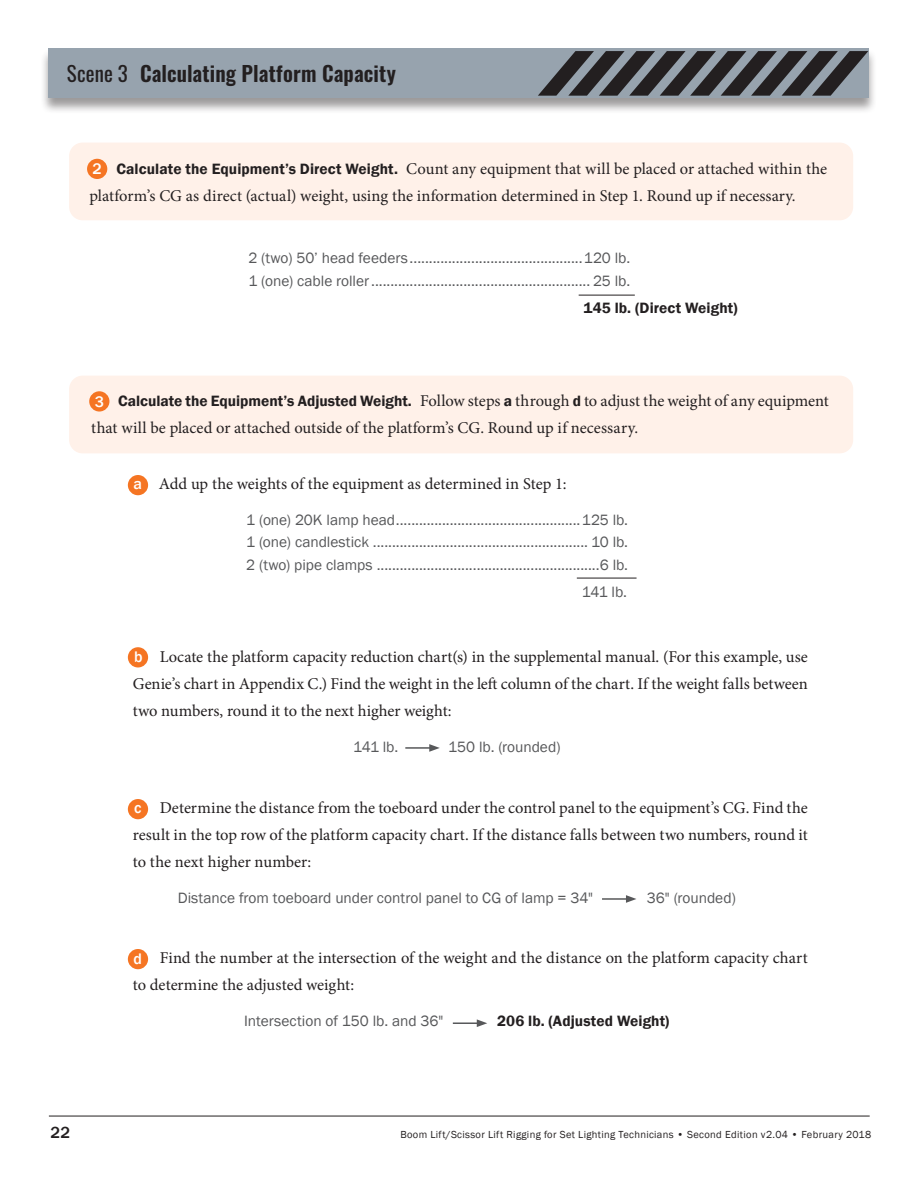
<style>
.page{position:relative;width:918px;height:1188px;background:#fff}
.page>*{position:absolute;margin:0;border:0;box-sizing:border-box;transform-origin:0 0}
.t1{font:600 21px "Oswald";letter-spacing:.005em;color:#231f20}
.indented_number_body{font:16.5px/27px "Minion Pro";color:#231f20}
.t2{font:500 16.5px "Franklin Gothic";color:#231f20}
.t3{font:500 15.75px "Franklin Gothic";color:#fff}
.boxed_text{font:15.3px "Franklin Gothic";color:#57585a}
.boxed_text-2{font:600 15.3px "Franklin Gothic";letter-spacing:.005em;color:#231f20}
.t4{font:10.5px "Franklin Gothic";letter-spacing:.03em;color:#231f20}
.s1{font-weight:400}
.s2{font-family:"Franklin Gothic";font-weight:600;font-size:15.3px}
</style>
<div class="page">
<div style="left:40px;top:48px;width:838px;height:66px;background:#231f20;opacity:.45"></div>
<div style="left:49px;top:49px;width:820px;height:49px;background:#97a3ae"></div>
<svg style="left:538px;top:51px;width:330px;height:45px"></svg>
<hr style="left:49px;top:1116px;width:821px;height:1px;background:#231f20">
<div style="left:69px;top:143px;width:784px;height:77px;background:#fff1e9;border-radius:13px"></div>
<div style="left:69px;top:376px;width:784px;height:77px;background:#fff1e9;border-radius:13px"></div>
<hr style="left:405px;top:747px;width:27px;height:2px;background:#57585a">
<svg style="left:429px;top:744px;width:11px;height:8px"></svg>
<hr style="left:453px;top:1022px;width:26px;height:2px;background:#57585a">
<svg style="left:477px;top:1019px;width:10px;height:8px"></svg>
<hr style="left:579px;top:295px;width:56px;height:1px;background:#231f20">
<hr style="left:577px;top:578px;width:60px;height:1px;background:#231f20">
<hr style="left:602px;top:898px;width:26px;height:2px;background:#57585a">
<svg style="left:626px;top:895px;width:10px;height:8px"></svg>
<div style="left:128px;top:647px;width:20px;height:20px;background:#f57523;border-radius:50%"></div>
<div style="left:128px;top:949px;width:20px;height:20px;background:#f57523;border-radius:50%"></div>
<div style="left:128px;top:799px;width:20px;height:20px;background:#f57523;border-radius:50%"></div>
<div style="left:128px;top:475px;width:20px;height:20px;background:#f57523;border-radius:50%"></div>
<div style="left:89px;top:391px;width:20px;height:21px;background:#f57523;border-radius:50%"></div>
<div style="left:87px;top:159px;width:20px;height:20px;background:#f57523;border-radius:50%"></div>
<p class="t1" style="left:67px;top:62px;width:331px"><span class="s1">Scene 3</span> Calculating Platform Capacity</p>
<p class="indented_number_body" style="left:89px;top:155px;width:739px"><span class="s2">2. Calculate the Equipment’s Direct Weight.</span> Count any equipment that will be placed or attached within the platform’s CG as direct (actual) weight, using the information determined in Step 1. Round up if necessary.</p>
<p class="t3" style="left:93px;top:159px;width:11px">2</p>
<p class="boxed_text" style="left:248px;top:249px;width:383px">2 (two) 50’ head feeders.............................................120 lb.</p>
<p class="boxed_text" style="left:248px;top:271px;width:383px">1 (one) cable roller......................................................... 25 lb.</p>
<p class="boxed_text-2" style="left:583px;top:298px;width:156px">145 lb. (Direct Weight)</p>
<p class="indented_number_body" style="left:91px;top:387px;width:739px"><span class="s2">3. Calculate the Equipment’s Adjusted Weight.</span> Follow steps <span class="s2">a</span> through <span class="s2">d</span> to adjust the weight of any equipment that will be placed or attached outside of the platform’s CG. Round up if necessary.</p>
<p class="t3" style="left:95px;top:392px;width:11px">3</p>
<p class="indented_number_body" style="left:132px;top:471px;width:436px">a. Add up the weights of the equipment as determined in Step 1:</p>
<p class="t3" style="left:133px;top:474px;width:10px">a</p>
<p class="boxed_text" style="left:246px;top:510px;width:383px">1 (one) 20K lamp head................................................125 lb.</p>
<p class="boxed_text" style="left:246px;top:533px;width:383px">1 (one) candlestick ........................................................ 10 lb.</p>
<p class="boxed_text" style="left:246px;top:555px;width:383px">2 (two) pipe clamps ..........................................................6 lb.</p>
<p class="boxed_text" style="left:582px;top:582px;width:47px">141 lb.</p>
<p class="indented_number_body" style="left:133px;top:643px;width:677px;text-align:justify">b. Locate the platform capacity reduction chart(s) in the supplemental manual. (For this example, use Genie’s chart in Appendix C.) Find the weight in the left column of the chart. If the weight falls between two numbers, round it to the next higher weight:</p>
<p class="boxed_text" style="left:353px;top:737px;width:47px">141 lb.</p>
<p class="boxed_text" style="left:448px;top:737px;width:114px">150 lb. (rounded)</p>
<p class="t3" style="left:134px;top:647px;width:10px">b</p>
<p class="indented_number_body" style="left:133px;top:794px;width:676px;text-align:justify">c. Determine the distance from the toeboard under the control panel to the equipment’s CG. Find the result in the top row of the platform capacity chart. If the distance falls between two numbers, round it to the next higher number:</p>
<p class="boxed_text" style="left:178px;top:888px;width:417px">Distance from toeboard under control panel to CG of lamp = 34"</p>
<p class="boxed_text" style="left:647px;top:888px;width:91px">36" (rounded)</p>
<p class="t3" style="left:134px;top:798px;width:9px">c</p>
<p class="indented_number_body" style="left:133px;top:945px;width:677px">d. Find the number at the intersection of the weight and the distance on the platform capacity chart to determine the adjusted weight:</p>
<p class="boxed_text" style="left:244px;top:1012px;width:201px">Intersection of 150 lb. and 36"</p>
<p class="boxed_text-2" style="left:497px;top:1012px;width:174px">206 lb. (Adjusted Weight)</p>
<p class="t3" style="left:133px;top:949px;width:10px">d</p>
<p class="t2" style="left:50px;top:1122px;width:21px">22</p>
<p class="t4" style="left:400px;top:1128px;width:472px">Boom Lift/Scissor Lift Rigging for Set Lighting Technicians • Second Edition v2.04 • February 2018</p>
</div>
